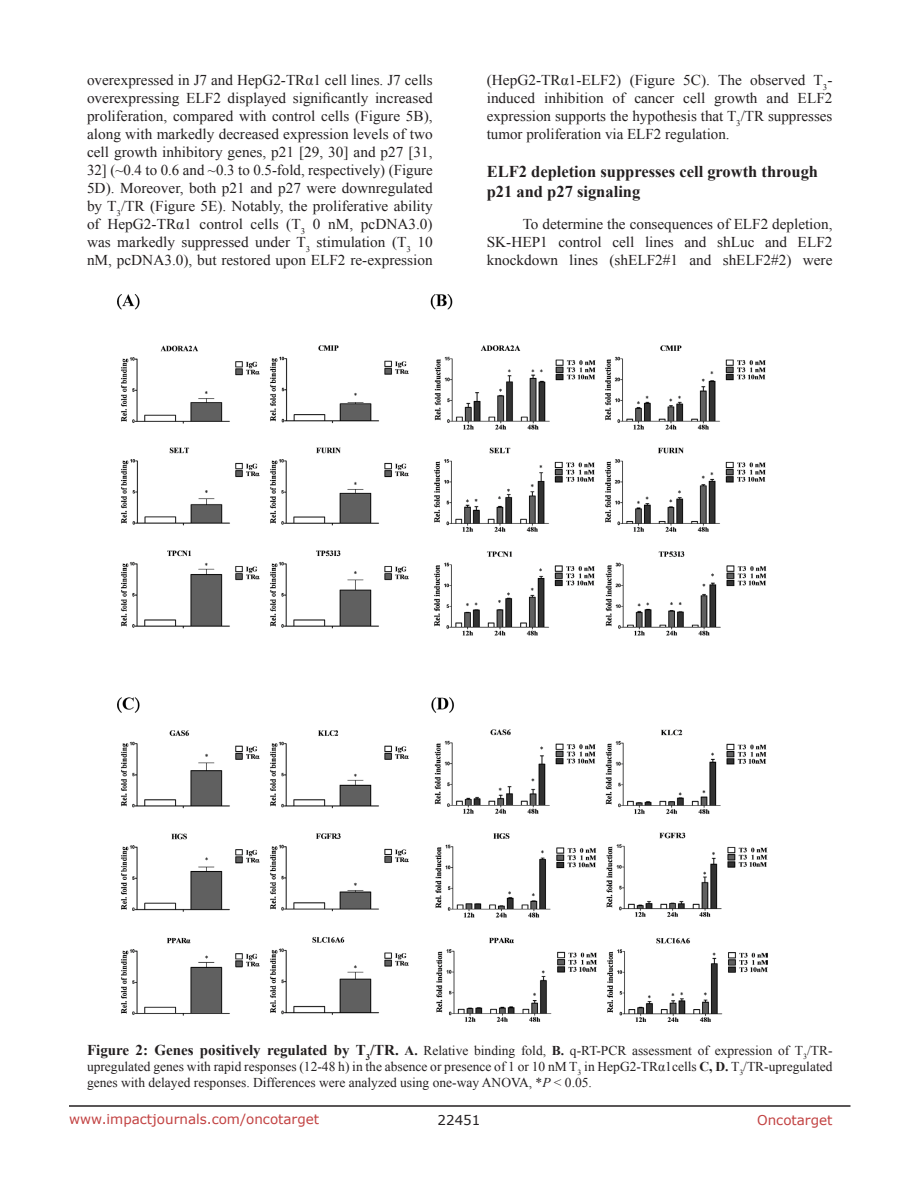
<style>
.page{position:relative;width:918px;height:1188px;background:#fff}
.page>*{position:absolute;margin:0;border:0;box-sizing:border-box;transform-origin:0 0}
.SubHeading{font:700 16.5px/19.8px "Times New Roman";color:#231f20}
.BodyText{font:15px/18px "Times New Roman";color:#231f20;text-align:justify}
.figuretext{font:13.5px/16.2px "Times New Roman";color:#231f20;text-align:justify}
.t1{font:13.5px "Verdana";color:#c24141}
.t2{font:13.5px "Verdana";color:#231f20}
.s1{font-weight:700;font-size:15px}
.s2{font-weight:700}
.s3{font-style:italic}
</style>
<div class="page">
<hr style="left:69px;top:1105px;width:781px;height:2px;background:#231f20">
<img style="left:118px;top:294px;width:650px;height:727px">
<p class="BodyText" style="left:87px;top:71px;width:347px">overexpressed in J7 and HepG2-TRα1 cell lines. J7 cells overexpressing ELF2 displayed significantly increased proliferation, compared with control cells (Figure 5B), along with markedly decreased expression levels of two cell growth inhibitory genes, p21 [29, 30] and p27 [31, 32] (~0.4 to 0.6 and ~0.3 to 0.5-fold, respectively) (Figure 5D). Moreover, both p21 and p27 were downregulated by T<sub>3</sub>/TR (Figure 5E). Notably, the proliferative ability of HepG2-TRα1 control cells (T<sub>3</sub> 0 nM, pcDNA3.0) was markedly suppressed under T<sub>3</sub> stimulation (T<sub>3</sub> 10 nM, pcDNA3.0), but restored upon ELF2 re-expression</p>
<p class="BodyText" style="left:487px;top:71px;width:347px">(HepG2-TRα1-ELF2) (Figure 5C). The observed T<sub>3</sub>- induced inhibition of cancer cell growth and ELF2 expression supports the hypothesis that T<sub>3</sub>/TR suppresses tumor proliferation via ELF2 regulation.</p>
<p class="SubHeading" style="left:487px;top:161px;width:333px">ELF2 depletion suppresses cell growth through p21 and p27 signaling</p>
<p class="BodyText" style="left:487px;top:214px;width:347px;text-indent:36px">To determine the consequences of ELF2 depletion, SK-HEP1 control cell lines and shLuc and ELF2 knockdown lines (shELF2#1 and shELF2#2) were</p>
<p class="figuretext" style="left:87px;top:1042px;width:747px"><span class="s1">Figure 2: Genes positively regulated by T</span><sub>3</sub><span class="s1">/TR.</span> <span class="s2">A.</span> Relative binding fold, <span class="s2">B.</span> q-RT-PCR assessment of expression of T<sub>3</sub>/TR&shy;upregulated genes with rapid responses (12-48 h) in the absence or presence of 1 or 10 nM T<sub>3</sub> in HepG2-TRα1cells <span class="s2">C, D.</span> T<sub>3</sub>/TR-upregulated genes with delayed responses. Differences were analyzed using one-way ANOVA, *<span class="s3">P</span> &lt; 0.05.</p>
<p class="t1" style="left:69px;top:1110px;width:252px">www.impactjournals.com/oncotarget</p>
<p class="t2" style="left:438px;top:1111px;width:44px">22451</p>
<p class="t1" style="left:757px;top:1111px;width:77px">Oncotarget</p>
</div>
